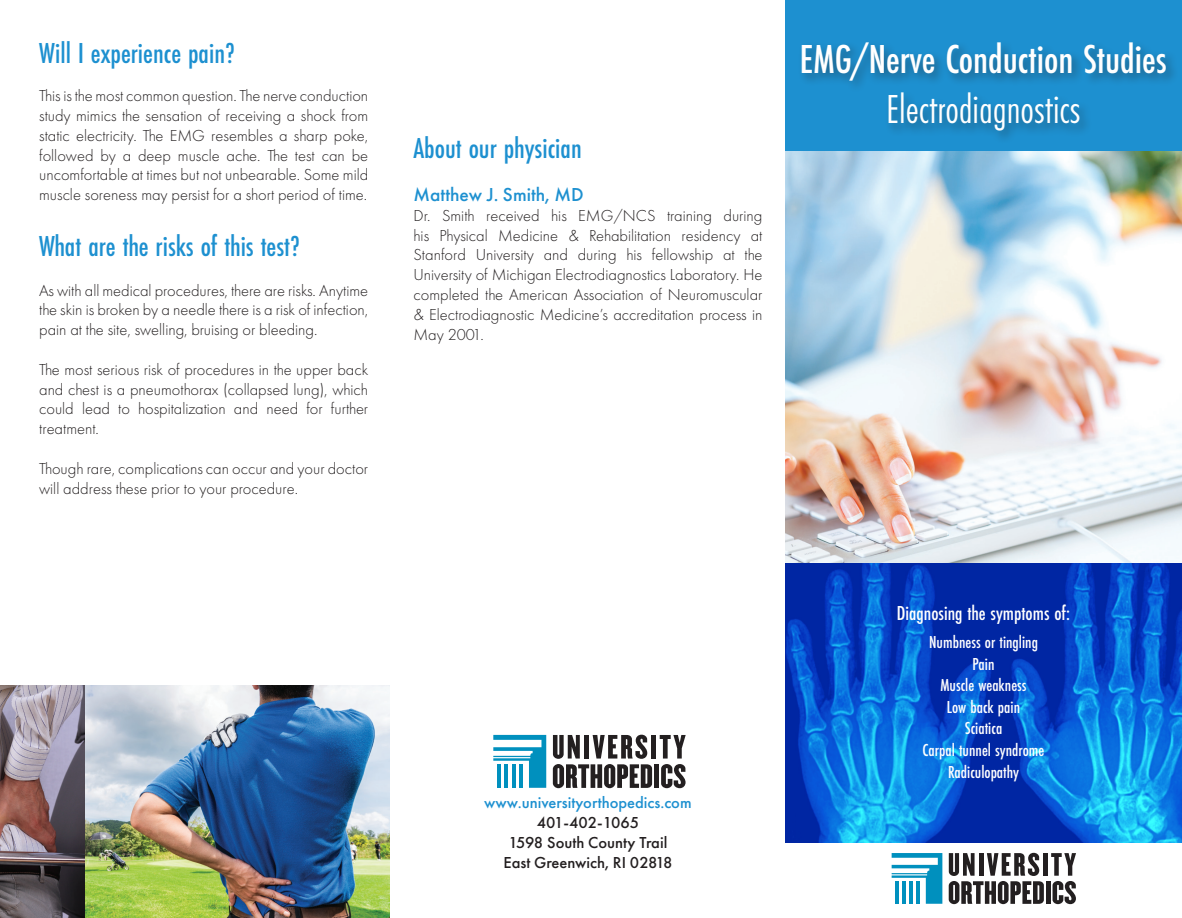
<style>
.page{position:relative;width:1182px;height:918px;background:#fff}
.page>*{position:absolute;margin:0;border:0;box-sizing:border-box;transform-origin:0 0}
.t1{font:500 42px/50.4px "Futura PT Cond";color:#fff;text-align:center}
.t2{font:500 30px "Futura PT Cond";color:#1d90d0}
.t3{font:500 21px "Futura PT Cond";color:#fff}
.t4{font:500 19.5px "Futura PT";color:#1d90d0}
.t5{font:500 18px "Futura PT Cond";color:#fff}
.t6{font:300 16.5px/19.8px "Futura PT";color:#231f20;text-align:justify}
.t7{font:500 16.5px "Futura PT";color:#231f20}
.t8{font:500 16.5px "Futura PT";color:#1d90d0}
.s1{font-weight:400}
</style>
<div class="page">
<svg style="left:375px;top:685px;width:15px;height:233px"></svg>
<div style="left:785px;top:0;width:396px;height:842px;background:#1d90d0"></div>
<img style="left:785px;top:152px;width:396px;height:690px">
<div style="left:798px;top:39px;width:380px;height:105px;background:#231f20;opacity:.43"></div>
<div style="left:1042px;top:853px;width:5px;height:23px;background:#231f20"></div>
<svg style="left:948px;top:853px;width:95px;height:51px"></svg>
<div style="left:1045px;top:881px;width:5px;height:23px;background:#231f20"></div>
<svg style="left:1051px;top:853px;width:24px;height:51px"></svg>
<svg style="left:891px;top:853px;width:51px;height:51px"></svg>
<hr style="left:895px;top:881px;width:3px;height:23px;background:#0090be">
<hr style="left:902px;top:881px;width:3px;height:23px;background:#0090be">
<hr style="left:909px;top:881px;width:3px;height:23px;background:#0090be">
<hr style="left:916px;top:881px;width:3px;height:23px;background:#0090be">
<div style="left:651px;top:735px;width:5px;height:24px;background:#231f20"></div>
<svg style="left:553px;top:735px;width:99px;height:53px"></svg>
<div style="left:654px;top:764px;width:5px;height:24px;background:#231f20"></div>
<svg style="left:659px;top:735px;width:26px;height:53px"></svg>
<svg style="left:493px;top:735px;width:53px;height:53px"></svg>
<hr style="left:497px;top:764px;width:3px;height:24px;background:#0090be">
<hr style="left:504px;top:764px;width:4px;height:24px;background:#0090be">
<hr style="left:512px;top:764px;width:3px;height:24px;background:#0090be">
<hr style="left:519px;top:764px;width:3px;height:24px;background:#0090be">
<img style="left:84px;top:686px;width:305px;height:232px">
<img style="left:0;top:685px;width:84px;height:233px">
<p class="t2" style="left:39px;top:36px;width:197px">Will I experience pain?</p>
<p class="t6" style="left:39px;top:86px;width:330px">This is the most common question. The nerve conduction study mimics the sensation of receiving a shock from static electricity. The EMG resembles a sharp poke, followed by a deep muscle ache. The test can be uncomfortable at times but not unbearable. Some mild muscle soreness may persist for a short period of time.</p>
<p class="t2" style="left:39px;top:228px;width:262px">What are the risks of this test?</p>
<p class="t6" style="left:39px;top:280px;width:330px">As with all medical procedures, there are risks. Anytime the skin is broken by a needle there is a risk of infection, pain at the site, swelling, bruising or bleeding.</p>
<p class="t6" style="left:39px;top:360px;width:330px">The most serious risk of procedures in the upper back and chest is a pneumothorax (collapsed lung), which could lead to hospitalization and need for further treatment.</p>
<p class="t6" style="left:39px;top:459px;width:330px">Though rare, complications can occur and your doctor will address these prior to your procedure.</p>
<p class="t2" style="left:413px;top:130px;width:170px">About our physician</p>
<p class="t4" style="left:413px;top:183px;width:172px">Matthew J. Smith, MD</p>
<p class="t6" style="left:413px;top:206px;width:350px">Dr. Smith received his EMG/NCS training during his Physical Medicine &amp; Rehabilitation residency at Stanford University and during his fellowship at the University of Michigan Electrodiagnostics Laboratory. He completed the American Association of Neuromuscular &amp; Electrodiagnostic Medicine’s accreditation process in May 2001.</p>
<p class="t1" style="left:799px;top:33px;width:368px">EMG/Nerve Conduction Studies<br><span class="s1">Electrodiagnostics</span></p>
<p class="t8" style="left:484px;top:793px;width:209px">www.universityorthopedics.com</p>
<p class="t7" style="left:536px;top:813px;width:104px">401-402-1065</p>
<p class="t7" style="left:508px;top:832px;width:160px">1598 South County Trail</p>
<p class="t7" style="left:503px;top:852px;width:171px">East Greenwich, RI 02818</p>
<p class="t3" style="left:896px;top:600px;width:175px">Diagnosing the symptoms of:</p>
<p class="t5" style="left:929px;top:632px;width:110px">Numbness or tingling</p>
<p class="t5" style="left:972px;top:653px;width:23px">Pain</p>
<p class="t5" style="left:940px;top:675px;width:88px">Muscle weakness</p>
<p class="t5" style="left:946px;top:696px;width:75px">Low back pain</p>
<p class="t5" style="left:964px;top:718px;width:39px">Sciatica</p>
<p class="t5" style="left:922px;top:740px;width:123px">Carpal tunnel syndrome</p>
<p class="t5" style="left:947px;top:761px;width:72px">Radiculopathy</p>
</div>
